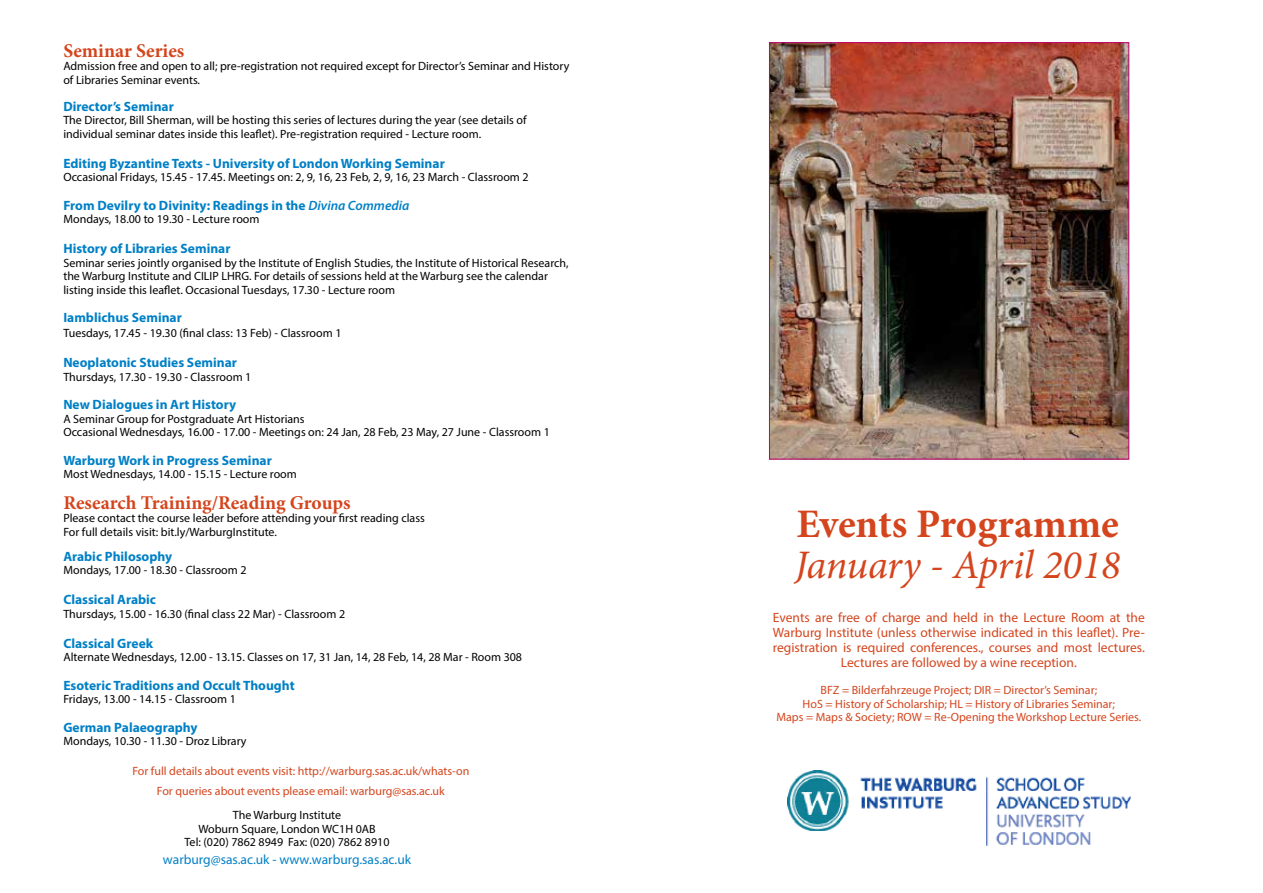
<style>
.page{position:relative;width:1263px;height:893px;background:#fff}
.page>*{position:absolute;margin:0;border:0;box-sizing:border-box;transform-origin:0 0}
.t1{font:italic 40.5px "Minion Pro";letter-spacing:-.005em;color:#d4451d}
.t2{font:700 40.5px "Minion Pro";letter-spacing:-.005em;color:#d4451d}
.t3{font:700 19.5px "Minion Pro";color:#d4451d}
.t4{font:700 13.5px "Myriad Pro";color:#0080c6}
.t5{font:13.5px/15px "Myriad Pro";color:#d4451d;text-align:center}
.t6{font:13.5px "Myriad Pro";color:#0080c6}
.t7{font:12px/13.5px "Myriad Pro";color:#000}
.t8{font:12px/13.5px "Myriad Pro";color:#d4451d;text-align:center}
.s1{font-weight:600;font-style:italic}
</style>
<div class="page">
<img style="left:788px;top:771px;width:342px;height:74px">
<img style="left:771px;top:45px;width:356px;height:412px">
<div style="left:769px;top:43px;width:360px;height:416px;border:1px solid #c40075"></div>
<h2 class="t3" style="left:63px;top:37px;width:123px">Seminar Series</h2>
<p class="t7" style="left:63px;top:59px;width:507px">Admission free and open to all; pre-registration not required except for Director’s Seminar and History of Libraries Seminar events.</p>
<p class="t4" style="left:63px;top:97px;width:112px">Director’s Seminar</p>
<p class="t7" style="left:63px;top:113px;width:465px">The Director, Bill Sherman, will be hosting this series of lectures during the year (see details of individual seminar dates inside this leaflet). Pre-registration required - Lecture room.</p>
<p class="t4" style="left:63px;top:154px;width:383px">Editing Byzantine Texts - University of London Working Seminar</p>
<p class="t7" style="left:63px;top:170px;width:467px">Occasional Fridays, 15.45 - 17.45. Meetings on: 2, 9, 16, 23 Feb, 2, 9, 16, 23 March - Classroom 2</p>
<p class="t4" style="left:63px;top:196px;width:348px">From Devilry to Divinity: Readings in the <span class="s1">Divina Commedia</span></p>
<p class="t7" style="left:63px;top:212px;width:198px">Mondays, 18.00 to 19.30 - Lecture room</p>
<p class="t4" style="left:63px;top:240px;width:169px">History of Libraries Seminar</p>
<p class="t7" style="left:63px;top:256px;width:507px">Seminar series jointly organised by the Institute of English Studies, the Institute of Historical Research, the Warburg Institute and CILIP LHRG. For details of sessions held at the Warburg see the calendar listing inside this leaflet. Occasional Tuesdays, 17.30 - Lecture room</p>
<p class="t4" style="left:63px;top:309px;width:120px">Iamblichus Seminar</p>
<p class="t7" style="left:63px;top:326px;width:280px">Tuesdays, 17.45 - 19.30 (final class: 13 Feb) - Classroom 1</p>
<p class="t4" style="left:63px;top:354px;width:175px">Neoplatonic Studies Seminar</p>
<p class="t7" style="left:63px;top:370px;width:190px">Thursdays, 17.30 - 19.30 - Classroom 1</p>
<p class="t4" style="left:63px;top:396px;width:174px">New Dialogues in Art History</p>
<p class="t7" style="left:63px;top:412px;width:488px">A Seminar Group for Postgraduate Art Historians<br>Occasional Wednesdays, 16.00 - 17.00 - Meetings on: 24 Jan, 28 Feb, 23 May, 27 June - Classroom 1</p>
<p class="t4" style="left:63px;top:451px;width:210px">Warburg Work in Progress Seminar</p>
<p class="t7" style="left:63px;top:467px;width:235px">Most Wednesdays, 14.00 - 15.15 - Lecture room</p>
<h2 class="t3" style="left:63px;top:489px;width:289px">Research Training/Reading Groups</h2>
<p class="t7" style="left:63px;top:511px;width:363px">Please contact the course leader before attending your first reading class<br>For full details visit: bit.ly/WarburgInstitute.</p>
<p class="t4" style="left:63px;top:547px;width:110px">Arabic Philosophy</p>
<p class="t7" style="left:63px;top:563px;width:185px">Mondays, 17.00 - 18.30 - Classroom 2</p>
<p class="t4" style="left:63px;top:591px;width:94px">Classical Arabic</p>
<p class="t7" style="left:63px;top:607px;width:283px">Thursdays, 15.00 - 16.30 (final class 22 Mar) - Classroom 2</p>
<p class="t4" style="left:63px;top:634px;width:91px">Classical Greek</p>
<p class="t7" style="left:63px;top:650px;width:460px">Alternate Wednesdays, 12.00 - 13.15. Classes on 17, 31 Jan, 14, 28 Feb, 14, 28 Mar - Room 308</p>
<p class="t4" style="left:63px;top:676px;width:233px">Esoteric Traditions and Occult Thought</p>
<p class="t7" style="left:63px;top:692px;width:174px">Fridays, 13.00 - 14.15 - Classroom 1</p>
<p class="t4" style="left:63px;top:718px;width:136px">German Palaeography</p>
<p class="t7" style="left:63px;top:734px;width:185px">Mondays, 10.30 - 11.30 - Droz Library</p>
<p class="t8" style="left:132px;top:761px;width:338px;line-height:19.5px">For full details about events visit: http://warburg.sas.ac.uk/whats-on<br>For queries about events please email: warburg@sas.ac.uk</p>
<p class="t7" style="left:185px;top:808px;width:206px;text-align:center">The Warburg Institute<br>Woburn Square, London WC1H 0AB<br>Tel: (020) 7862 8949 Fax: (020) 7862 8910</p>
<p class="t6" style="left:163px;top:851px;width:250px">warburg@sas.ac.uk - www.warburg.sas.ac.uk</p>
<h1 class="t2" style="left:796px;top:496px;width:324px">Events Programme</h1>
<h1 class="t1" style="left:795px;top:537px;width:327px">January - April 2018</h1>
<p class="t5" style="left:773px;top:610px;width:373px">Events are free of charge and held in the Lecture Room at the Warburg Institute (unless otherwise indicated in this leaflet). Pre&shy;registration is required conferences., courses and most lectures.<br>Lectures are followed by a wine reception.</p>
<p class="t8" style="left:776px;top:683px;width:366px">BFZ = Bilderfahrzeuge Project; DIR = Director’s Seminar;<br>HoS = History of Scholarship; HL = History of Libraries Seminar;<br>Maps = Maps &amp; Society; ROW = Re-Opening the Workshop Lecture Series.</p>
</div>
